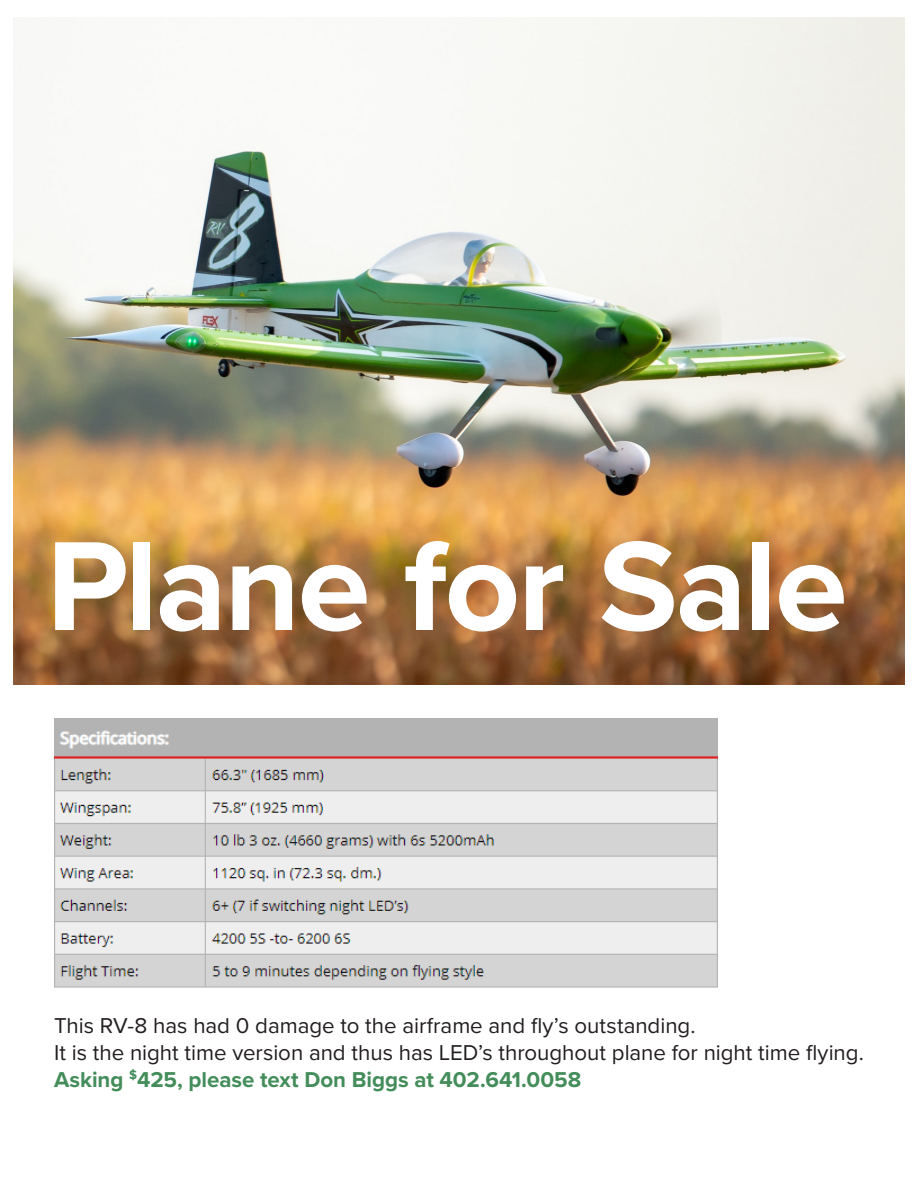
<style>
.page{position:relative;width:918px;height:1188px;background:#fff}
.page>*{position:absolute;margin:0;border:0;box-sizing:border-box;transform-origin:0 0}
.Body_-_NoSpcAftr{font:700 131.4px "Proxima Nova";letter-spacing:-.02em;color:#fff}
.Body_-_NoSpcAftr-2{font:22.35px/26.7px "Proxima Nova";color:#231f20}
.Body_-_NoSpcAftr-3{font:700 22.35px "Proxima Nova";letter-spacing:-.005em;color:#438d5a}
</style>
<div class="page">
<img style="left:14px;top:17px;width:890px;height:667px">
<img style="left:54px;top:718px;width:664px;height:270px">
<p class="Body_-_NoSpcAftr" style="left:46px;top:508px;width:803px">Plane for Sale</p>
<p class="Body_-_NoSpcAftr-2" style="left:54px;top:1013px;width:811px">This RV-8 has had 0 damage to the airframe and fly’s outstanding.<br>It is the night time version and thus has LED’s throughout plane for night time flying.</p>
<p class="Body_-_NoSpcAftr-3" style="left:54px;top:1066px;width:529px">Asking <sup>$</sup>425, please text Don Biggs at 402.641.0058</p>
</div>
